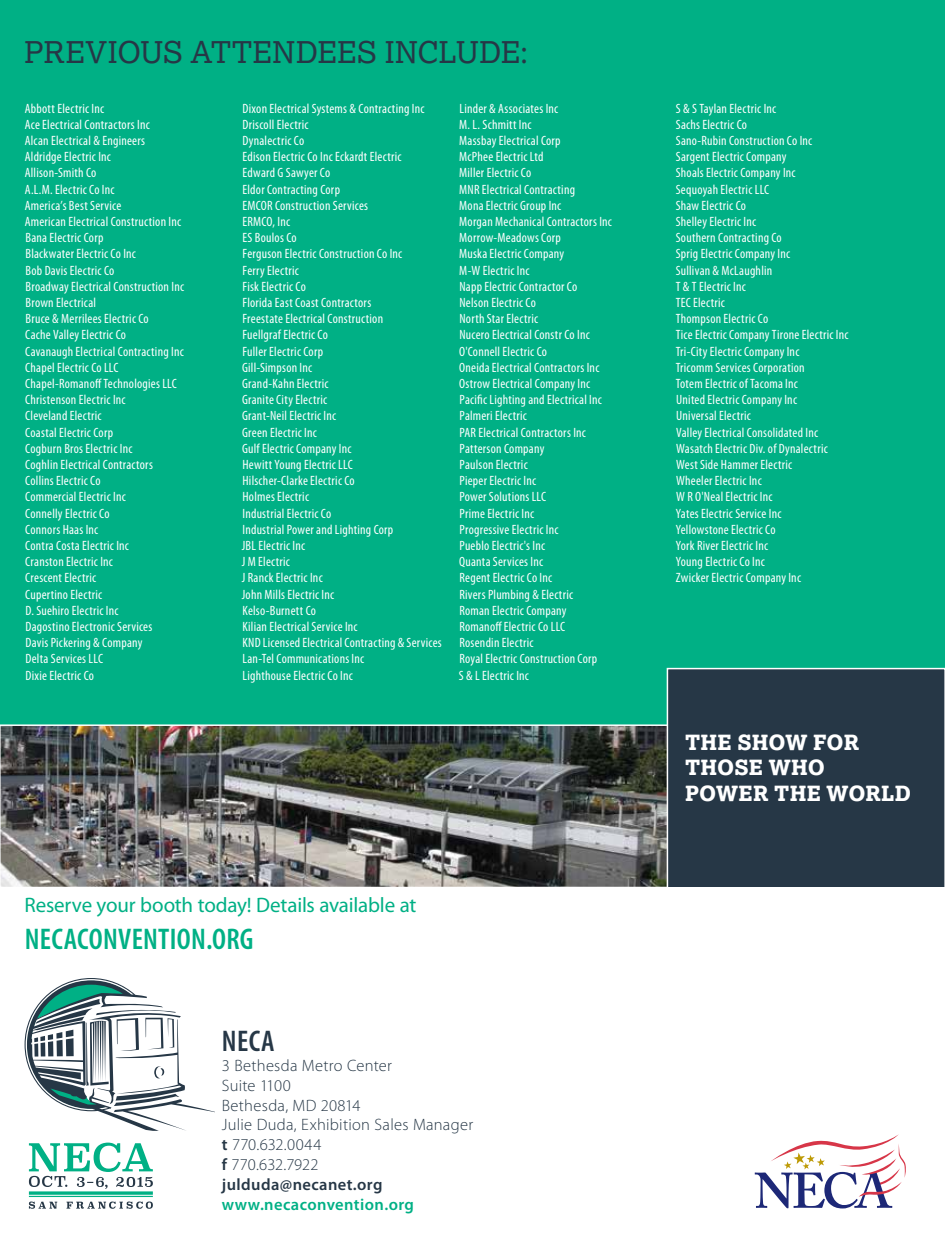
<style>
.page{position:relative;width:945px;height:1242px;background:#fff}
.page>*{position:absolute;margin:0;border:0;box-sizing:border-box;transform-origin:0 0}
.t1{font:30px "Lexia";letter-spacing:.01em;color:#263746}
.t2{font:600 condensed 30px "Myriad Pro";letter-spacing:.01em;color:#00b085}
.t3{font:600 condensed 30px "Myriad Pro";color:#263746}
.t4{font:21px "Myriad Pro";letter-spacing:-.01em;color:#00b085}
.t5{font:800 21px/25.2px "Lexia";letter-spacing:.01em;color:#fff}
.t6{font:300 16.5px/19.8px "Myriad Pro";letter-spacing:.015em;color:#263746}
.t7{font:600 16.5px "Myriad Pro";letter-spacing:.025em;color:#00b085}
.t8{font:condensed 13.5px/16.2px "Myriad Pro";letter-spacing:.015em;color:#fff}
.s1{font-weight:600}
</style>
<div class="page">
<svg style="left:0;top:0;width:1px;height:305px"></svg>
<svg style="left:29px;top:1202px;width:124px;height:7px"></svg>
<svg style="left:29px;top:1143px;width:124px;height:46px"></svg>
<svg style="left:29px;top:1191px;width:124px;height:4px"></svg>
<hr style="left:29px;top:1196px;width:124px;height:1px;background:#00b085">
<svg style="left:25px;top:978px;width:190px;height:153px"></svg>
<div style="left:1px;top:0;width:944px;height:751px;background:#00b085"></div>
<img style="left:0;top:724px;width:667px;height:163px">
<div style="left:667px;top:668px;width:278px;height:219px;background:#263746"></div>
<svg style="left:754px;top:1134px;width:152px;height:75px"></svg>
<h1 class="t1" style="left:25px;top:33px;width:505px">PREVIOUS ATTENDEES INCLUDE:</h1>
<p class="t8" style="left:25px;top:100px;width:161px">Abbott Electric Inc<br>Ace Electrical Contractors Inc<br>Alcan Electrical &amp; Engineers<br>Aldridge Electric Inc<br>Allison-Smith Co<br>A.L.M. Electric Co Inc<br>America’s Best Service<br>American Electrical Construction Inc<br>Bana Electric Corp<br>Blackwater Electric Co Inc<br>Bob Davis Electric Co<br>Broadway Electrical Construction Inc<br>Brown Electrical<br>Bruce &amp; Merrilees Electric Co<br>Cache Valley Electric Co<br>Cavanaugh Electrical Contracting Inc<br>Chapel Electric Co LLC<br>Chapel-Romanoff Technologies LLC<br>Christenson Electric Inc<br>Cleveland Electric<br>Coastal Electric Corp<br>Cogburn Bros Electric Inc<br>Coghlin Electrical Contractors<br>Collins Electric Co<br>Commercial Electric Inc<br>Connelly Electric Co<br>Connors Haas Inc<br>Contra Costa Electric Inc<br>Cranston Electric Inc<br>Crescent Electric<br>Cupertino Electric<br>D. Suehiro Electric Inc<br>Dagostino Electronic Services<br>Davis Pickering &amp; Company<br>Delta Services LLC<br>Dixie Electric Co</p>
<p class="t8" style="left:242px;top:100px;width:202px">Dixon Electrical Systems &amp; Contracting Inc<br>Driscoll Electric<br>Dynalectric Co<br>Edison Electric Co Inc Eckardt Electric<br>Edward G Sawyer Co<br>Eldor Contracting Corp<br>EMCOR Construction Services<br>ERMCO, Inc<br>ES Boulos Co<br>Ferguson Electric Construction Co Inc<br>Ferry Electric<br>Fisk Electric Co<br>Florida East Coast Contractors<br>Freestate Electrical Construction<br>Fuellgraf Electric Co<br>Fuller Electric Corp<br>Gill-Simpson Inc<br>Grand-Kahn Electric<br>Granite City Electric<br>Grant-Neil Electric Inc<br>Green Electric Inc<br>Gulf Electric Company Inc<br>Hewitt Young Electric LLC<br>Hilscher-Clarke Electric Co<br>Holmes Electric<br>Industrial Electric Co<br>Industrial Power and Lighting Corp<br>JBL Electric Inc<br>J M Electric<br>J Ranck Electric Inc<br>John Mills Electric Inc<br>Kelso-Burnett Co<br>Kilian Electrical Service Inc<br>KND Licensed Electrical Contracting &amp; Services<br>Lan-Tel Communications Inc<br>Lighthouse Electric Co Inc</p>
<p class="t8" style="left:459px;top:100px;width:155px">Linder &amp; Associates Inc<br>M. L. Schmitt Inc<br>Massbay Electrical Corp<br>McPhee Electric Ltd<br>Miller Electric Co<br>MNR Electrical Contracting<br>Mona Electric Group Inc<br>Morgan Mechanical Contractors Inc<br>Morrow-Meadows Corp<br>Muska Electric Company<br>M-W Electric Inc<br>Napp Electric Contractor Co<br>Nelson Electric Co<br>North Star Electric<br>Nucero Electrical Constr Co Inc<br>O'Connell Electric Co<br>Oneida Electrical Contractors Inc<br>Ostrow Electrical Company Inc<br>Pacific Lighting and Electrical Inc<br>Palmeri Electric<br>PAR Electrical Contractors Inc<br>Patterson Company<br>Paulson Electric<br>Pieper Electric Inc<br>Power Solutions LLC<br>Prime Electric Inc<br>Progressive Electric Inc<br>Pueblo Electric's Inc<br>Quanta Services Inc<br>Regent Electric Co Inc<br>Rivers Plumbing &amp; Electric<br>Roman Electric Company<br>Romanoff Electric Co LLC<br>Rosendin Electric<br>Royal Electric Construction Corp<br>S &amp; L Electric Inc</p>
<p class="t8" style="left:676px;top:100px;width:174px">S &amp; S Taylan Electric Inc<br>Sachs Electric Co<br>Sano-Rubin Construction Co Inc<br>Sargent Electric Company<br>Shoals Electric Company Inc<br>Sequoyah Electric LLC<br>Shaw Electric Co<br>Shelley Electric Inc<br>Southern Contracting Co<br>Sprig Electric Company Inc<br>Sullivan &amp; McLaughlin<br>T &amp; T Electric Inc<br>TEC Electric<br>Thompson Electric Co<br>Tice Electric Company Tirone Electric Inc<br>Tri-City Electric Company Inc<br>Tricomm Services Corporation<br>Totem Electric of Tacoma Inc<br>United Electric Company Inc<br>Universal Electric<br>Valley Electrical Consolidated Inc<br>Wasatch Electric Div. of Dynalectric<br>West Side Hammer Electric<br>Wheeler Electric Inc<br>W R O'Neal Electric Inc<br>Yates Electric Service Inc<br>Yellowstone Electric Co<br>York River Electric Inc<br>Young Electric Co Inc<br>Zwicker Electric Company Inc</p>
<h2 class="t4" style="left:25px;top:892px;width:393px">Reserve your booth today! Details available at</h2>
<h1 class="t2" style="left:25px;top:921px;width:230px">NECACONVENTION.ORG</h1>
<h1 class="t3" style="left:222px;top:1023px;width:54px">NECA</h1>
<p class="t6" style="left:222px;top:1055px;width:253px">3 Bethesda Metro Center<br>Suite 1100<br>Bethesda, MD 20814<br>Julie Duda, Exhibition Sales Manager <span class="s1">t</span> 770.632.0044<br><span class="s1">f</span> 770.632.7922 <span class="s1">julduda@necanet.org</span></p>
<p class="t7" style="left:222px;top:1194px;width:194px">www.necaconvention.org</p>
<h2 class="t5" style="left:685px;top:730px;width:228px">THE SHOW FOR<br>THOSE WHO<br>POWER THE WORLD</h2>
</div>
